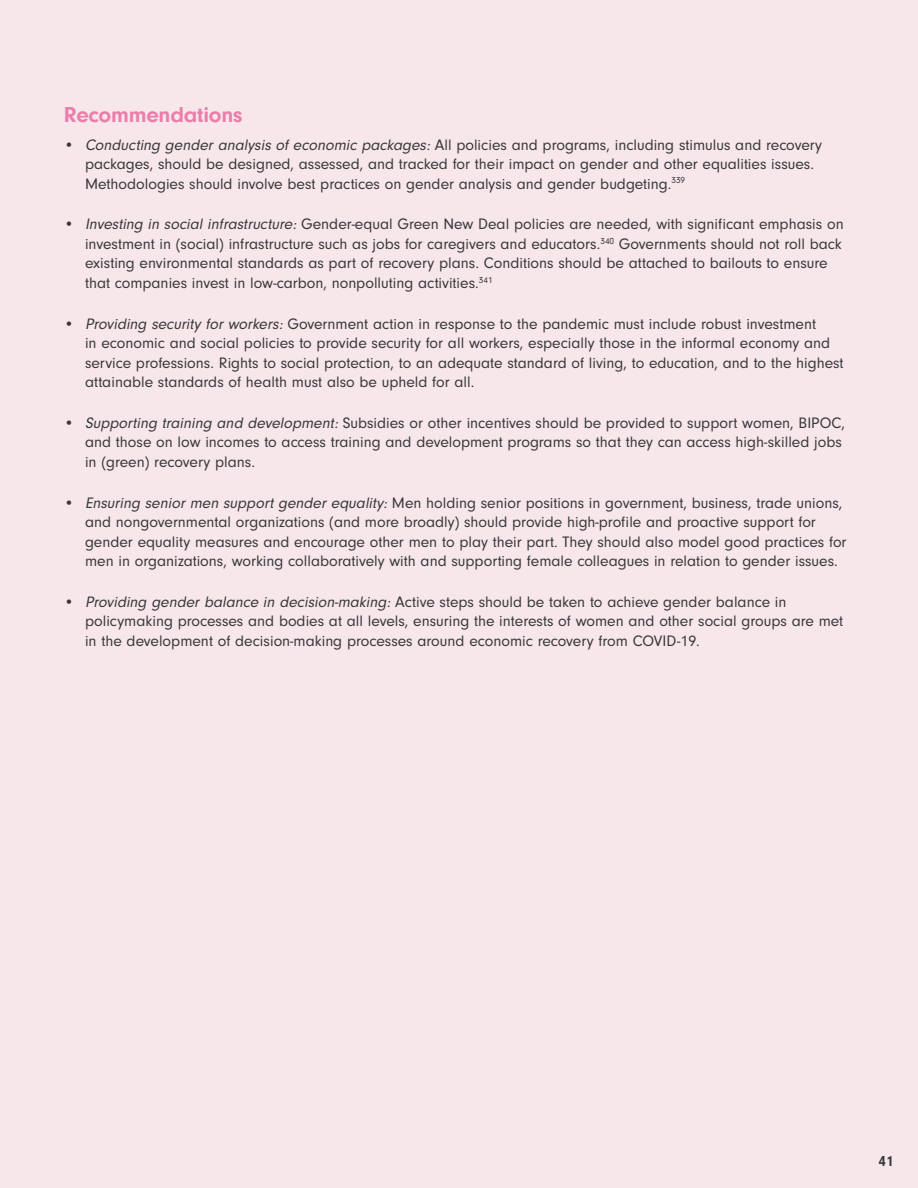
<style>
.page{position:relative;width:918px;height:1188px;background:#f7e7ea}
.page>*{position:absolute;margin:0;border:0;box-sizing:border-box;transform-origin:0 0}
.t1{font:700 22.5px "Neuzeit Gro";letter-spacing:-.01em;color:#ec7dab}
.t2{font:15.75px/19.5px "Neuzeit Gro";color:#37373c}
.t3{font:700 15px "Neuzeit Gro";color:#37373c}
.s1{font-style:italic}
</style>
<div class="page">
<h1 class="t1" style="left:64px;top:102px;width:180px">Recommendations</h1>
<p class="t2" style="left:85px;top:135px;width:739px;text-indent:-21px">• <span class="s1">Conducting gender analysis of economic packages:</span> All policies and programs, including stimulus and recovery packages, should be designed, assessed, and tracked for their impact on gender and other equalities issues.<br>Methodologies should involve best practices on gender analysis and gender budgeting.<sup>339</sup></p>
<p class="t2" style="left:85px;top:215px;width:760px;text-indent:-21px">• <span class="s1">Investing in social infrastructure:</span> Gender-equal Green New Deal policies are needed, with significant emphasis on investment in (social) infrastructure such as jobs for caregivers and educators.<sup>340</sup> Governments should not roll back existing environmental standards as part of recovery plans. Conditions should be attached to bailouts to ensure that companies invest in low-carbon, nonpolluting activities.<sup>341</sup></p>
<p class="t2" style="left:85px;top:314px;width:760px;text-indent:-21px">• <span class="s1">Providing security for workers:</span> Government action in response to the pandemic must include robust investment<br>in economic and social policies to provide security for all workers, especially those in the informal economy and service professions. Rights to social protection, to an adequate standard of living, to education, and to the highest attainable standards of health must also be upheld for all.</p>
<p class="t2" style="left:85px;top:413px;width:761px;text-indent:-21px">• <span class="s1">Supporting training and development:</span> Subsidies or other incentives should be provided to support women, BIPOC, and those on low incomes to access training and development programs so that they can access high-skilled jobs in (green) recovery plans.</p>
<p class="t2" style="left:85px;top:493px;width:763px;text-indent:-21px">• <span class="s1">Ensuring senior men support gender equality:</span> Men holding senior positions in government, business, trade unions, and nongovernmental organizations (and more broadly) should provide high-profile and proactive support for gender equality measures and encourage other men to play their part. They should also model good practices for men in organizations, working collaboratively with and supporting female colleagues in relation to gender issues.</p>
<p class="t2" style="left:85px;top:592px;width:760px;text-indent:-21px">• <span class="s1">Providing gender balance in decision-making:</span> Active steps should be taken to achieve gender balance in policymaking processes and bodies at all levels, ensuring the interests of women and other social groups are met in the development of decision-making processes around economic recovery from COVID-19.</p>
<p class="t3" style="left:879px;top:1153px;width:17px">41</p>
</div>
